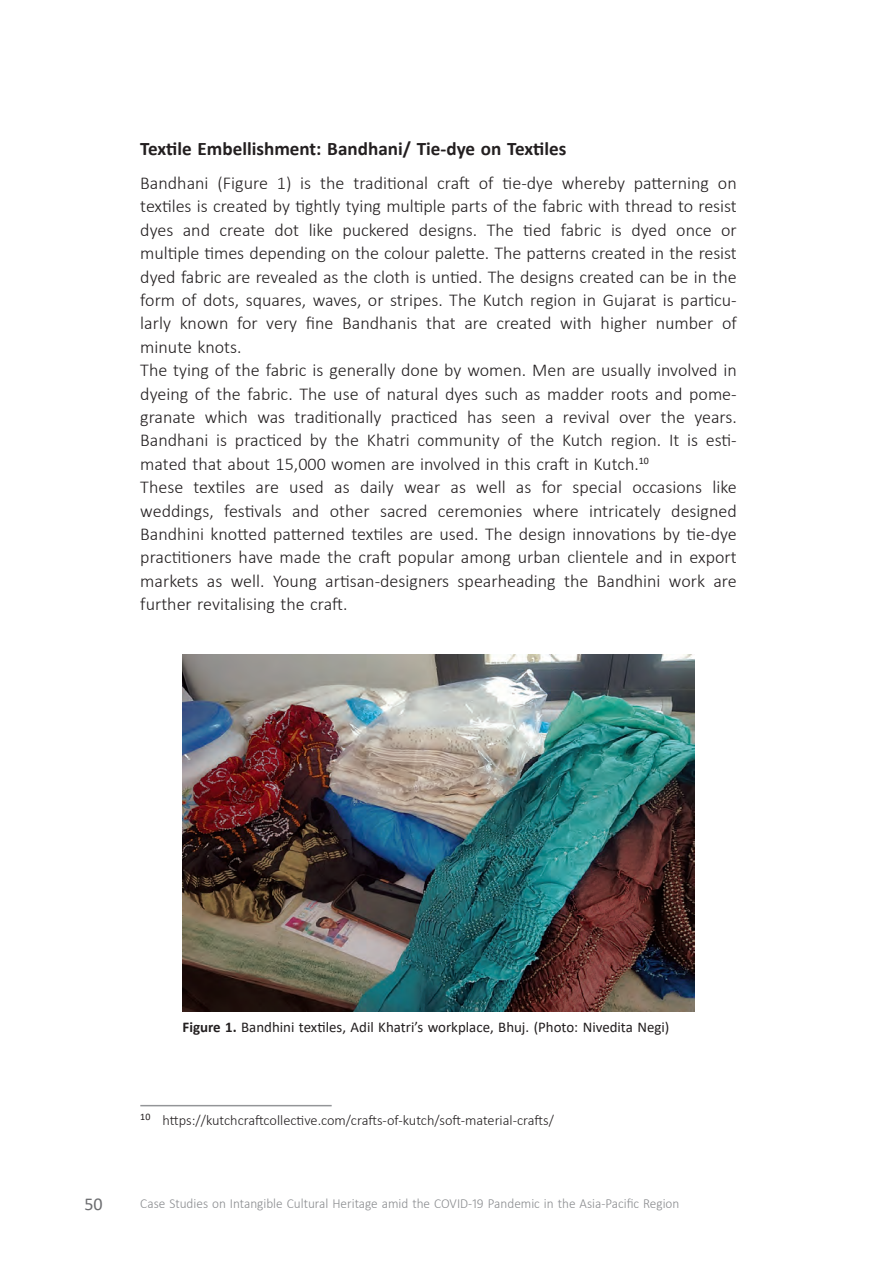
<style>
.page{position:relative;width:893px;height:1263px;background:#fff}
.page>*{position:absolute;margin:0;border:0;box-sizing:border-box;transform-origin:0 0}
.t1{font:700 19.2px "Calibri";color:#231f20}
.t2{font:300 18px/23.4px "Calibri";color:#231f20}
.t3{font:18px "Calibri";color:#6c6d70}
.t4{font:14.85px "Calibri";color:#231f20}
.t5{font:300 14.4px "Calibri";color:#231f20}
.t6{font:300 13.8px "Calibri";color:#8a8c8f;scale:.96 1}
.s1{font-weight:700}
</style>
<div class="page">
<hr style="left:140px;top:1105px;width:192px;height:1px;background:#939598">
<img style="left:183px;top:655px;width:511px;height:356px">
<p class="t1" style="left:140px;top:135px;width:427px">Textile Embellishment: Bandhani/ Tie-dye on Textiles</p>
<p class="t2" style="left:140px;top:171px;width:598px">Bandhani (Figure 1) is the traditional craft of tie-dye whereby patterning on textiles is created by tightly tying multiple parts of the fabric with thread to resist dyes and create dot like puckered designs. The tied fabric is dyed once or multiple times depending on the colour palette. The patterns created in the resist dyed fabric are revealed as the cloth is untied. The designs created can be in the form of dots, squares, waves, or stripes. The Kutch region in Gujarat is particu&shy;larly known for very fine Bandhanis that are created with higher number of minute knots.<br>The tying of the fabric is generally done by women. Men are usually involved in dyeing of the fabric. The use of natural dyes such as madder roots and pome&shy;granate which was traditionally practiced has seen a revival over the years.<br>Bandhani is practiced by the Khatri community of the Kutch region. It is esti&shy;mated that about 15,000 women are involved in this craft in Kutch.<sup>10<br></sup>These textiles are used as daily wear as well as for special occasions like weddings, festivals and other sacred ceremonies where intricately designed Bandhini knotted patterned textiles are used. The design innovations by tie-dye practitioners have made the craft popular among urban clientele and in export markets as well. Young artisan-designers spearheading the Bandhini work are further revitalising the craft.</p>
<p class="t4" style="left:183px;top:1016px;width:488px"><span class="s1">Figure 1.</span> Bandhini textiles, Adil Khatri’s workplace, Bhuj. (Photo: Nivedita Negi)</p>
<p class="t5" style="left:140px;top:1111px;width:415px"><sup>10</sup> https://kutchcraftcollective.com/crafts-of-kutch/soft-material-crafts/</p>
<p class="t3" style="left:84px;top:1191px;width:20px">50</p>
<p class="t6" style="left:140px;top:1195px;width:563px">Case Studies on Intangible Cultural Heritage amid the COVID-19 Pandemic in the Asia-Pacific Region</p>
</div>
